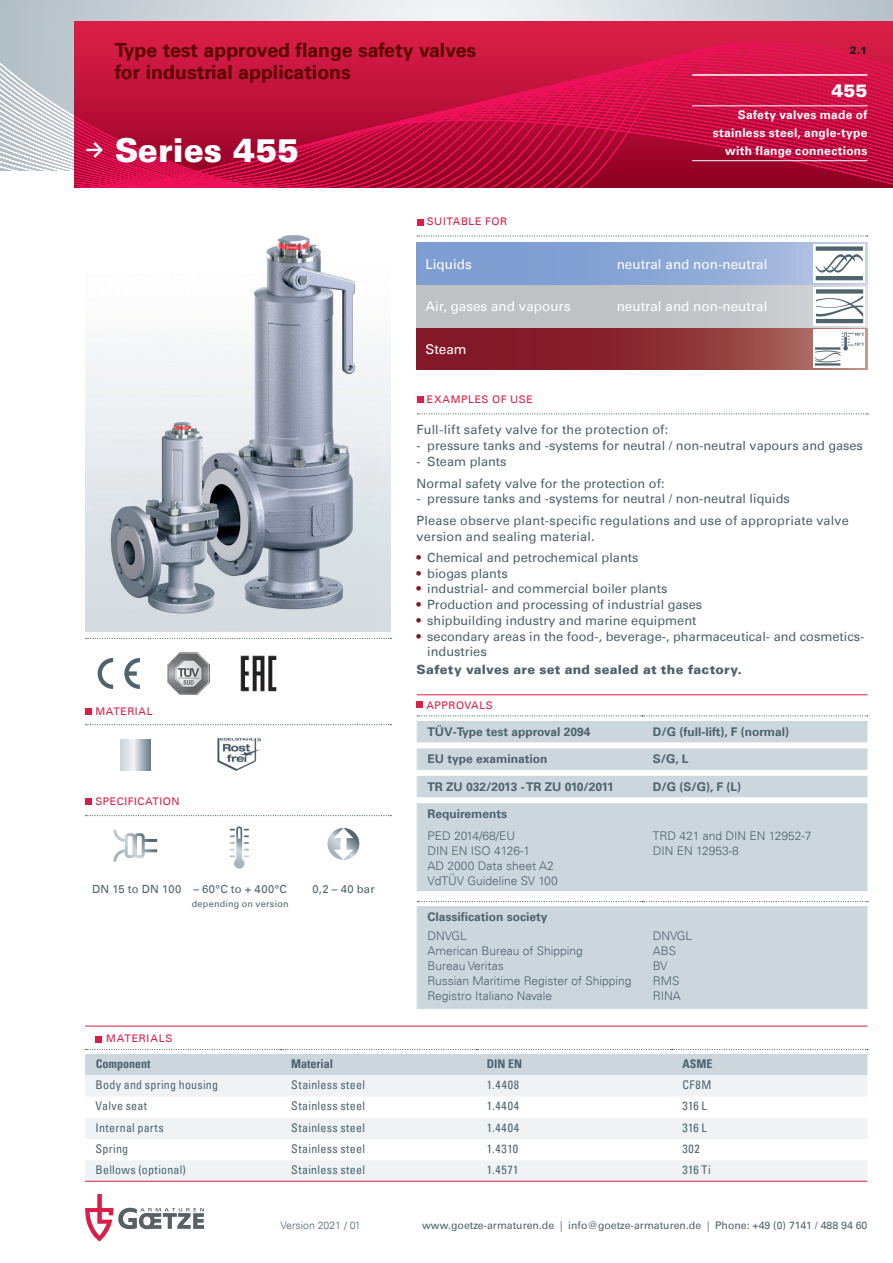
<style>
.page{position:relative;width:893px;height:1263px;background:#fff}
.page>*{position:absolute;margin:0;border:0;box-sizing:border-box;transform-origin:0 0}
.t1{font:900 33px "Univers";color:#fff}
.t2{font:700 19.5px/22.5px "Univers";color:#590000}
.t3{font:900 18px "Univers";color:#fff}
.t4{font:13.5px "Univers";color:#fff}
.t5{font:12.75px/21.8px "Univers";color:#4d636e}
.t6{font:900 12.75px "Univers";letter-spacing:.02em;color:#4d636e}
.t7{font:300 12px/15px "Univers";color:#4d636e}
.t8{font:condensed 12px "Univers";letter-spacing:.02em;color:#4d636e}
.t9{font:700 12px "Univers";color:#4d636e}
.t10{font:700 12px/18px "Univers";letter-spacing:.02em;color:#fff;text-align:right}
.t11{font:700 condensed 12px "Univers";color:#4d636e}
.t12{font:11.25px "Univers";letter-spacing:.025em;color:#4d636e}
.t13{font:10.5px "Univers";color:#4d636e}
.t14{font:10.5px "Univers";letter-spacing:.05em;color:#d91e47}
.t15{font:300 10.5px "Univers";color:#4d636e}
.t16{font:10.5px "Univers";letter-spacing:.08em;color:#d91e47}
.t17{font:900 10.5px "Univers";color:#231f20}
.t18{font:9px "Univers";letter-spacing:.03em;color:#4d636e}
.s1{color:#831927}
.s2{font-weight:300}
</style>
<div class="page">
<svg style="left:74px;top:0;width:819px;height:21px;background:#d7dde1"></svg>
<svg style="left:0;top:0;width:74px;height:170px;background:#c4cdd4"></svg>
<svg style="left:74px;top:21px;width:819px;height:166px;background:#c4103e"></svg>
<svg style="left:417px;top:235px;width:451px;height:2px"></svg>
<svg style="left:86px;top:638px;width:305px;height:1px"></svg>
<svg style="left:86px;top:724px;width:305px;height:1px"></svg>
<svg style="left:86px;top:815px;width:305px;height:1px"></svg>
<svg style="left:417px;top:328px;width:450px;height:42px;background:#8d3036"></svg>
<div style="left:417px;top:285px;width:450px;height:43px;background:linear-gradient(to bottom,#c1c4c7,#c3c6c9)"></div>
<svg style="left:417px;top:242px;width:450px;height:43px;background:#8ba7d6"></svg>
<svg style="left:85px;top:1194px;width:119px;height:47px"></svg>
<svg style="left:124px;top:658px;width:16px;height:31px"></svg>
<svg style="left:98px;top:658px;width:15px;height:31px"></svg>
<img style="left:167px;top:652px;width:43px;height:42px">
<img style="left:240px;top:655px;width:37px;height:37px">
<svg style="left:113px;top:830px;width:44px;height:31px"></svg>
<svg style="left:230px;top:826px;width:19px;height:43px"></svg>
<svg style="left:327px;top:828px;width:32px;height:32px"></svg>
<img style="left:218px;top:738px;width:42px;height:32px">
<svg style="left:120px;top:739px;width:31px;height:31px"></svg>
<img style="left:85px;top:235px;width:306px;height:396px">
<div style="left:813px;top:330px;width:52px;height:38px;background:#fff"></div>
<svg style="left:815px;top:332px;width:49px;height:34px"></svg>
<svg style="left:813px;top:287px;width:52px;height:38px"></svg>
<svg style="left:816px;top:289px;width:47px;height:34px"></svg>
<svg style="left:813px;top:244px;width:52px;height:39px"></svg>
<svg style="left:816px;top:246px;width:47px;height:34px"></svg>
<hr style="left:692px;top:74px;width:175px;height:2px;background:#fff">
<hr style="left:692px;top:105px;width:175px;height:1px;background:#fff">
<hr style="left:692px;top:160px;width:175px;height:1px;background:#fff">
<hr style="left:85px;top:1026px;width:782px;height:1px;background:#d91e47">
<svg style="left:96px;top:1036px;width:6px;height:6px"></svg>
<svg style="left:85px;top:1075px;width:782px;height:106px;fill:#eff3f5"></svg>
<svg style="left:85px;top:1049px;width:783px;height:26px"></svg>
<hr style="left:85px;top:1181px;width:782px;height:1px;background:#d91e47">
<hr style="left:417px;top:694px;width:450px;height:1px;background:#d91e47">
<div style="left:417px;top:701px;width:6px;height:7px;background:#d91e47"></div>
<svg style="left:417px;top:715px;width:451px;height:27px"></svg>
<div style="left:417px;top:748px;width:450px;height:22px;background:#ccd6dd"></div>
<div style="left:417px;top:776px;width:450px;height:21px;background:#ccd6dd"></div>
<div style="left:417px;top:803px;width:450px;height:88px;background:#ccd6dd"></div>
<div style="left:417px;top:906px;width:450px;height:103px;background:#ccd6dd"></div>
<svg style="left:417px;top:901px;width:451px;height:1px"></svg>
<svg style="left:417px;top:219px;width:6px;height:6px"></svg>
<svg style="left:417px;top:397px;width:6px;height:6px"></svg>
<svg style="left:417px;top:413px;width:451px;height:1px"></svg>
<svg style="left:85px;top:798px;width:6px;height:6px"></svg>
<div style="left:85px;top:708px;width:6px;height:7px;background:#d91e47"></div>
<h2 class="t2" style="left:115px;top:39px;width:363px">Type test approved flange safety valves for industrial applications</h2>
<h1 class="t1" style="left:85px;top:129px;width:216px"><sup>→</sup> Series 455</h1>
<p class="t14" style="left:427px;top:215px;width:82px">SUITABLE FOR</p>
<p class="t4" style="left:425px;top:256px;width:48px">Liquids</p>
<p class="t4" style="left:425px;top:298px;width:147px">Air, gases and vapours</p>
<p class="t4" style="left:425px;top:341px;width:43px">Steam</p>
<p class="t14" style="left:427px;top:393px;width:108px">EXAMPLES OF USE</p>
<p class="t17" style="left:850px;top:44px;width:19px">2.1</p>
<h3 class="t3" style="left:831px;top:79px;width:38px">455</h3>
<p class="t10" style="left:713px;top:106px;width:156px">Safety valves made of stainless steel, angle-type with flange connections</p>
<p class="t4" style="left:617px;top:256px;width:152px">neutral and non-neutral</p>
<p class="t4" style="left:617px;top:298px;width:152px">neutral and non-neutral</p>
<p class="t14" style="left:95px;top:705px;width:59px">MATERIAL</p>
<p class="t14" style="left:95px;top:795px;width:86px">SPECIFICATION</p>
<p class="t12" style="left:92px;top:882px;width:196px">DN 15 to DN 100 – 60°C to + 400°C</p>
<p class="t18" style="left:192px;top:898px;width:98px">depending on version</p>
<p class="t12" style="left:313px;top:882px;width:64px">0,2 – 40 bar</p>
<p class="t5" style="left:417px;top:419px;width:253px">Full-lift safety valve for the protection of:</p>
<p class="t5" style="left:417px;top:435px;width:448px">- pressure tanks and -systems for neutral / non-neutral vapours and gases</p>
<p class="t5" style="left:417px;top:451px;width:249px">- Steam plants<br>Normal safety valve for the protection of:</p>
<p class="t5" style="left:417px;top:488px;width:434px">- pressure tanks and -systems for neutral / non-neutral liquids<br>Please observe plant-specific regulations and use of appropriate valve</p>
<p class="t5" style="left:417px;top:526px;width:180px">version and sealing material.</p>
<p class="t5" style="left:417px;top:547px;width:223px"><span class="s1">•</span> Chemical and petrochemical plants</p>
<p class="t5" style="left:417px;top:562px;width:93px"><span class="s1">•</span> biogas plants</p>
<p class="t5" style="left:417px;top:578px;width:252px"><span class="s1">•</span> industrial- and commercial boiler plants</p>
<p class="t5" style="left:417px;top:594px;width:287px"><span class="s1">•</span> Production and processing of industrial gases</p>
<p class="t5" style="left:417px;top:610px;width:281px"><span class="s1">•</span> shipbuilding industry and marine equipment</p>
<p class="t5" style="left:427px;top:628px;width:439px;line-height:15.8px;text-indent:-11px"><span class="s1">•</span> secondary areas in the food-, beverage-, pharmaceutical- and cosmetics&shy;industries</p>
<p class="t6" style="left:417px;top:662px;width:327px">Safety valves are set and sealed at the factory.</p>
<p class="t14" style="left:427px;top:699px;width:68px">APPROVALS</p>
<p class="t9" style="left:427px;top:725px;width:164px">TÜV-Type test approval 2094</p>
<p class="t9" style="left:653px;top:725px;width:138px">D/G (full-lift), F (normal)</p>
<p class="t9" style="left:427px;top:752px;width:122px">EU type examination</p>
<p class="t9" style="left:653px;top:752px;width:37px">S/G, L</p>
<p class="t9" style="left:427px;top:780px;width:188px">TR ZU 032/2013 - TR ZU 010/2011</p>
<p class="t9" style="left:653px;top:780px;width:90px">D/G (S/G), F (L)</p>
<p class="t9" style="left:427px;top:807px;width:81px">Requirements</p>
<p class="t7" style="left:427px;top:828px;width:132px">PED 2014/68/EU<br>DIN EN ISO 4126-1<br>AD 2000 Data sheet A2<br>VdTÜV Guideline SV 100</p>
<p class="t7" style="left:653px;top:828px;width:160px">TRD 421 and DIN EN 12952-7<br>DIN EN 12953-8</p>
<p class="t9" style="left:427px;top:910px;width:122px">Classification society</p>
<p class="t7" style="left:427px;top:929px;width:206px">DNVGL<br>American Bureau of Shipping<br>Bureau Veritas<br>Russian Maritime Register of Shipping<br>Registro Italiano Navale</p>
<p class="t7" style="left:653px;top:929px;width:41px">DNVGL<br>ABS<br>BV<br>RMS<br>RINA</p>
<p class="t16" style="left:106px;top:1032px;width:68px">MATERIALS</p>
<p class="t11" style="left:96px;top:1056px;width:56px">Component</p>
<p class="t11" style="left:291px;top:1056px;width:43px">Material</p>
<p class="t11" style="left:487px;top:1056px;width:37px">DIN EN</p>
<p class="t11" style="left:682px;top:1056px;width:31px">ASME</p>
<p class="t8" style="left:96px;top:1077px;width:124px">Body and spring housing</p>
<p class="t8" style="left:291px;top:1077px;width:75px">Stainless steel</p>
<p class="t8" style="left:487px;top:1077px;width:34px">1.4408</p>
<p class="t8" style="left:682px;top:1077px;width:30px">CF8M</p>
<p class="t8" style="left:96px;top:1098px;width:53px">Valve seat</p>
<p class="t8" style="left:291px;top:1098px;width:75px">Stainless steel</p>
<p class="t8" style="left:487px;top:1098px;width:34px">1.4404</p>
<p class="t8" style="left:682px;top:1098px;width:26px">316 L</p>
<p class="t8" style="left:96px;top:1120px;width:70px">Internal parts</p>
<p class="t8" style="left:291px;top:1120px;width:75px">Stainless steel</p>
<p class="t8" style="left:487px;top:1120px;width:34px">1.4404</p>
<p class="t8" style="left:682px;top:1120px;width:26px">316 L</p>
<p class="t8" style="left:96px;top:1141px;width:34px">Spring</p>
<p class="t8" style="left:291px;top:1141px;width:75px">Stainless steel</p>
<p class="t8" style="left:487px;top:1141px;width:33px">1.4310</p>
<p class="t8" style="left:682px;top:1141px;width:19px">302</p>
<p class="t8" style="left:96px;top:1162px;width:92px">Bellows (optional)</p>
<p class="t8" style="left:291px;top:1162px;width:75px">Stainless steel</p>
<p class="t8" style="left:487px;top:1162px;width:33px">1.4571</p>
<p class="t8" style="left:682px;top:1162px;width:30px">316 Ti</p>
<p class="t15" style="left:281px;top:1219px;width:82px">Version 2021 / 01</p>
<p class="t13" style="left:422px;top:1219px;width:447px">www.goetze-armaturen.de <span class="s2">|</span> info@goetze-armaturen.de <span class="s2">|</span> Phone: +49 (0) 7141 / 488 94 60</p>
</div>
